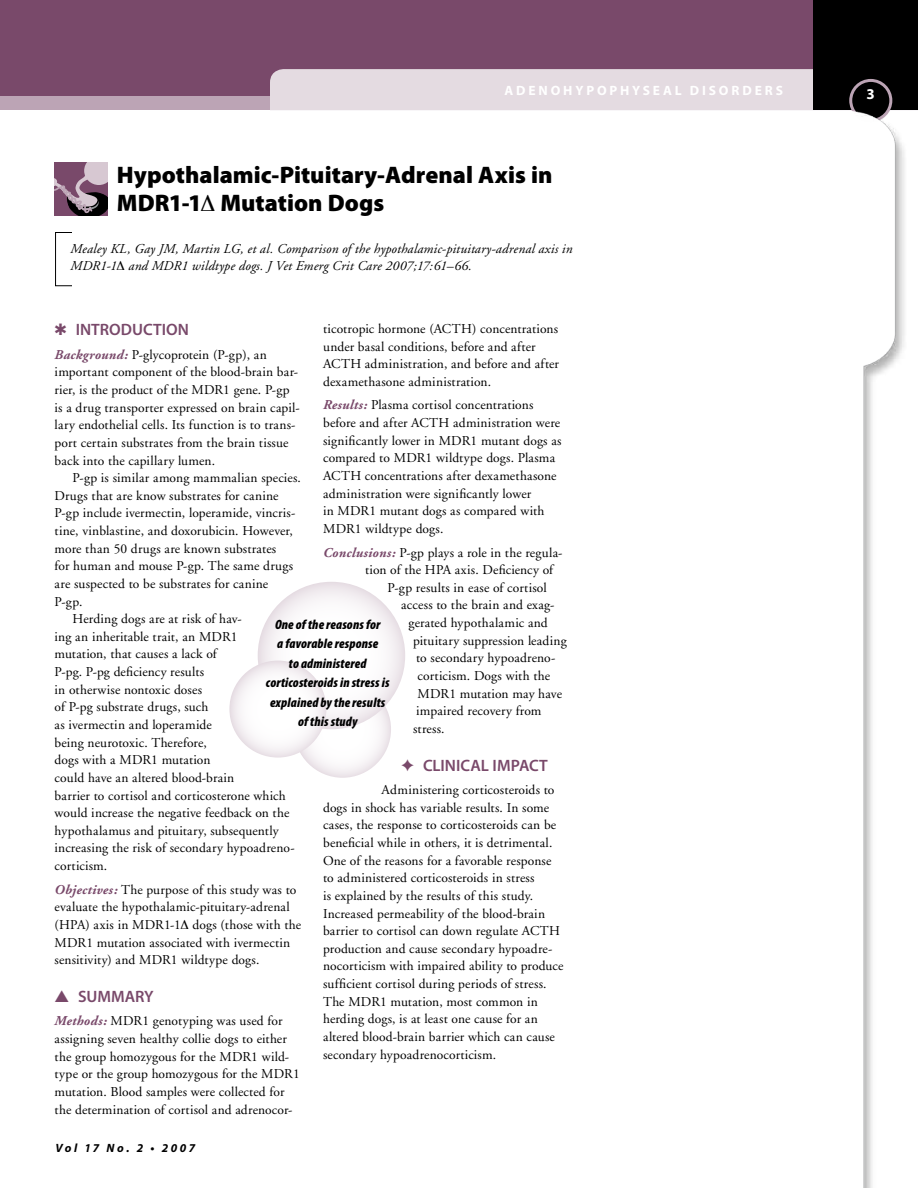
<style>
.page{position:relative;width:918px;height:1188px;background:#fff}
.page>*{position:absolute;margin:0;border:0;box-sizing:border-box;transform-origin:0 0}
.t1{font:900 24px/28.8px "Myriad Pro";color:#000}
.t2{font:600 16.5px "Myriad Pro";color:#79496a}
.t3{font:700 15px "Myriad Pro";color:#fff}
.t4{font:13.5px/17.7px "Adobe Garamond";letter-spacing:.01em;color:#000}
.t5{font:italic 13.5px/16.2px "Adobe Garamond";letter-spacing:.01em;color:#000}
.t6{font:italic 900 condensed 13.5px/19.5px "Myriad Pro";letter-spacing:.01em;color:#000;text-align:center}
.t7{font:700 13.5px "Myriad Pro";letter-spacing:.21em;color:#fff}
.t8{font:italic 700 12px "Myriad Pro";letter-spacing:.21em;color:#000}
.s1{font-weight:700;font-style:italic;color:#79496a}
</style>
<div class="page">
<div style="left:0;top:0;width:918px;height:103px;background:#79496a"></div>
<div style="left:270px;top:69px;width:543px;height:41px;background:#e4dbe1"></div>
<div style="left:813px;top:0;width:105px;height:110px;background:#000"></div>
<div style="left:851px;top:80px;width:40px;height:41px;background:#000;border-radius:50%"></div>
<div style="left:849px;top:79px;width:43px;height:43px;border:3px solid #bca4b5;border-radius:50%"></div>
<img style="left:853px;top:112px;width:52px;height:1076px">
<div style="left:0;top:97px;width:270px;height:13px;background:#bca4b5"></div>
<svg style="left:54px;top:162px;width:54px;height:54px;background:#84667b"></svg>
<svg style="left:294px;top:681px;width:97px;height:97px"></svg>
<svg style="left:258px;top:582px;width:147px;height:147px"></svg>
<svg style="left:229px;top:661px;width:97px;height:97px"></svg>
<div style="left:55px;top:232px;width:37px;height:54px;border:1px solid #000"></div>
<div style="left:73px;top:227px;width:28px;height:64px;background:#fff"></div>
<p class="t7" style="left:505px;top:81px;width:36px">ADENO</p>
<p class="t7" style="left:563px;top:81px;width:24px">HYPOP</p>
<p class="t7" style="left:620px;top:81px;width:23px">HYSEA</p>
<p class="t7" style="left:675px;top:81px;width:26px">L DISO</p>
<p class="t7" style="left:732px;top:81px;width:52px">RDERS</p>
<h1 class="t1" style="left:117px;top:160px;width:437px">Hypothalamic-Pituitary-Adrenal Axis in<br>MDR1-1 Mutation Dogs</h1>
<p class="t5" style="left:70px;top:242px;width:504px">Mealey KL, Gay JM, Martin LG, et al. Comparison of the hypothalamic-pituitary-adrenal axis in<br>MDR1-1 and MDR1 wildtype dogs. J Vet Emerg Crit Care 2007;17:61–66.</p>
<p class="t4" style="left:323px;top:320px;width:238px">ticotropic hormone (ACTH) concentrations under basal conditions, before and after ACTH administration, and before and after dexamethasone administration.</p>
<p class="t4" style="left:323px;top:397px;width:240px"><span class="s1">Results:</span> Plasma cortisol concentrations before and after ACTH administration were significantly lower in MDR1 mutant dogs as compared to MDR1 wildtype dogs. Plasma ACTH concentrations after dexamethasone administration were significantly lower<br>in MDR1 mutant dogs as compared with MDR1 wildtype dogs.</p>
<p class="t4" style="left:323px;top:544px;width:241px"><span class="s1">Conclusions:</span> P-gp plays a role in the regula-</p>
<p class="t4" style="left:365px;top:561px;width:190px">tion of the HPA axis. Deficiency of</p>
<p class="t4" style="left:388px;top:579px;width:161px">P-gp results in ease of cortisol</p>
<p class="t4" style="left:401px;top:597px;width:155px">access to the brain and exag-</p>
<p class="t4" style="left:409px;top:614px;width:141px">gerated hypothalamic and</p>
<p class="t4" style="left:413px;top:632px;width:155px">pituitary suppression leading</p>
<p class="t4" style="left:416px;top:650px;width:141px">to secondary hypoadreno-</p>
<p class="t4" style="left:418px;top:667px;width:134px">corticism. Dogs with the</p>
<p class="t4" style="left:418px;top:685px;width:146px">MDR1 mutation may have</p>
<p class="t4" style="left:416px;top:702px;width:127px">impaired recovery from</p>
<p class="t4" style="left:413px;top:720px;width:33px">stress.</p>
<p class="t2" style="left:401px;top:754px;width:148px">✦ CLINICAL IMPACT</p>
<p class="t4" style="left:323px;top:781px;width:242px;text-indent:58px">Administering corticosteroids to dogs in shock has variable results. In some cases, the response to corticosteroids can be beneficial while in others, it is detrimental.<br>One of the reasons for a favorable response to administered corticosteroids in stress<br>is explained by the results of this study.<br>Increased permeability of the blood-brain barrier to cortisol can down regulate ACTH production and cause secondary hypoadre&shy;nocorticism with impaired ability to produce sufficient cortisol during periods of stress.<br>The MDR1 mutation, most common in herding dogs, is at least one cause for an altered blood-brain barrier which can cause secondary hypoadrenocorticism.</p>
<p class="t2" style="left:55px;top:319px;width:136px">✱ INTRODUCTION</p>
<p class="t4" style="left:55px;top:346px;width:247px"><span class="s1">Background:</span> P-glycoprotein (P-gp), an important component of the blood-brain bar&shy;rier, is the product of the MDR1 gene. P-gp is a drug transporter expressed on brain capil&shy;lary endothelial cells. Its function is to trans&shy;port certain substrates from the brain tissue back into the capillary lumen.</p>
<p class="t4" style="left:73px;top:469px;width:230px">P-gp is similar among mammalian species.</p>
<p class="t4" style="left:55px;top:487px;width:225px">Drugs that are know substrates for canine</p>
<p class="t4" style="left:55px;top:505px;width:242px">P-gp include ivermectin, loperamide, vincris-</p>
<p class="t4" style="left:55px;top:522px;width:240px">tine, vinblastine, and doxorubicin. However,</p>
<p class="t4" style="left:55px;top:540px;width:223px">more than 50 drugs are known substrates</p>
<p class="t4" style="left:55px;top:558px;width:240px">for human and mouse P-gp. The same drugs</p>
<p class="t4" style="left:55px;top:575px;width:215px">are suspected to be substrates for canine</p>
<p class="t4" style="left:55px;top:593px;width:29px">P-gp.</p>
<p class="t4" style="left:73px;top:610px;width:171px">Herding dogs are at risk of hav-</p>
<p class="t4" style="left:55px;top:628px;width:185px">ing an inheritable trait, an MDR1</p>
<p class="t4" style="left:55px;top:646px;width:164px">mutation, that causes a lack of</p>
<p class="t4" style="left:55px;top:663px;width:151px">P-pg. P-pg deficiency results</p>
<p class="t4" style="left:55px;top:681px;width:149px">in otherwise nontoxic doses</p>
<p class="t4" style="left:55px;top:699px;width:155px">of P-pg substrate drugs, such</p>
<p class="t4" style="left:55px;top:716px;width:159px">as ivermectin and loperamide</p>
<p class="t4" style="left:55px;top:734px;width:154px">being neurotoxic. Therefore,</p>
<p class="t4" style="left:55px;top:751px;width:157px">dogs with a MDR1 mutation</p>
<p class="t4" style="left:55px;top:769px;width:181px">could have an altered blood-brain</p>
<p class="t4" style="left:55px;top:787px;width:233px">barrier to cortisol and corticosterone which</p>
<p class="t4" style="left:55px;top:804px;width:236px">would increase the negative feedback on the</p>
<p class="t4" style="left:55px;top:822px;width:226px">hypothalamus and pituitary, subsequently</p>
<p class="t4" style="left:55px;top:840px;width:242px">increasing the risk of secondary hypoadreno-</p>
<p class="t4" style="left:55px;top:857px;width:54px">corticism.</p>
<p class="t4" style="left:55px;top:881px;width:248px"><span class="s1">Objectives:</span> The purpose of this study was to evaluate the hypothalamic-pituitary-adrenal (HPA) axis in MDR1-1 dogs (those with the MDR1 mutation associated with ivermectin sensitivity) and MDR1 wildtype dogs.</p>
<p class="t2" style="left:55px;top:986px;width:101px">▲ SUMMARY</p>
<p class="t4" style="left:55px;top:1013px;width:247px"><span class="s1">Methods:</span> MDR1 genotyping was used for assigning seven healthy collie dogs to either the group homozygous for the MDR1 wild&shy;type or the group homozygous for the MDR1 mutation. Blood samples were collected for the determination of cortisol and adrenocor-</p>
<p class="t6" style="left:266px;top:615px;width:125px">One of the reasons for<br>a favorable response<br>to administered corticosteroids in stress is explained by the results of this study</p>
<p class="t8" style="left:56px;top:1140px;width:141px">Vol 17 No. 2 • 2007</p>
<p class="t3" style="left:866px;top:84px;width:10px">3</p>
</div>
